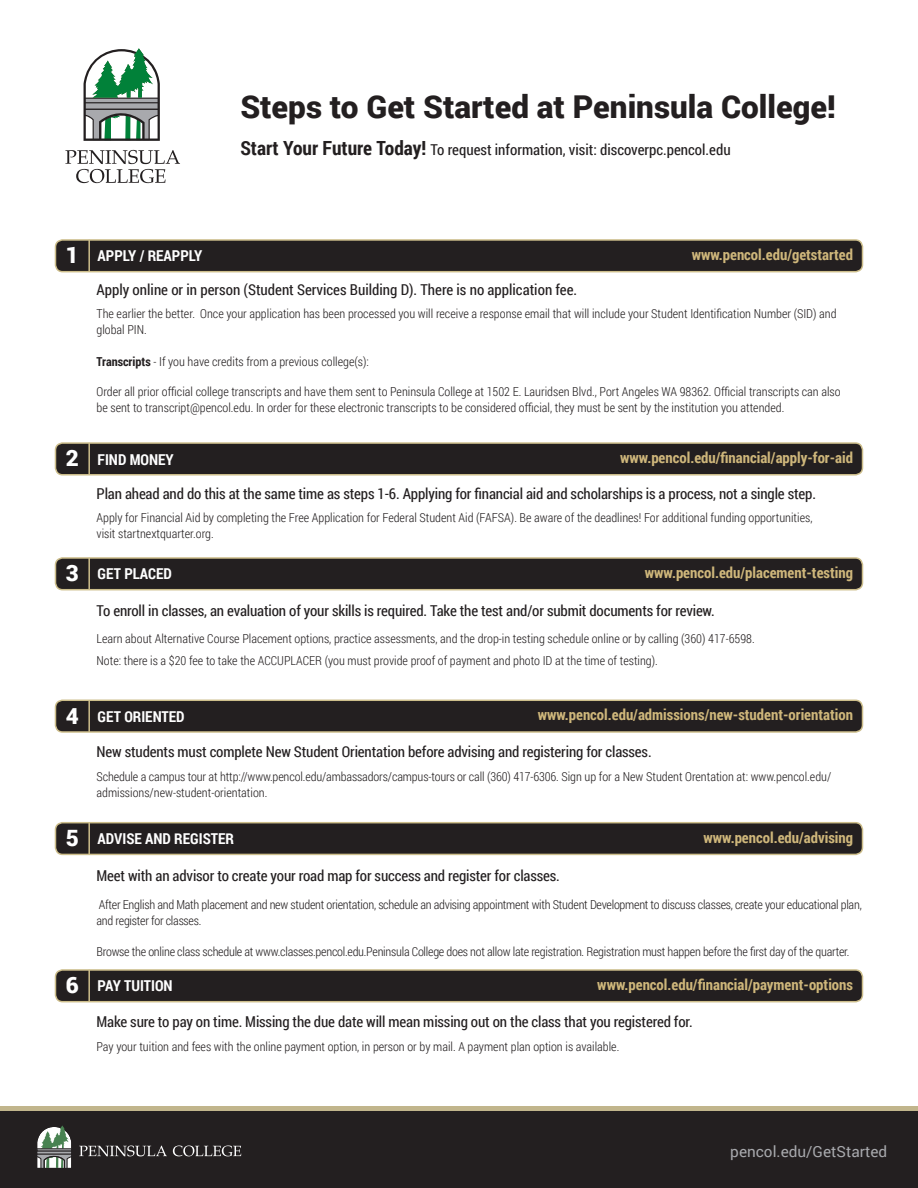
<style>
.page{position:relative;width:918px;height:1188px;background:#fff}
.page>*{position:absolute;margin:0;border:0;box-sizing:border-box;transform-origin:0 0}
.t1{font:900 31.5px "Roboto";color:#231f20}
.t2{font:900 22.5px "Roboto";color:#fff}
.t3{font:15.3px "Roboto";color:#a8a9ad}
.t4{font:15px "Roboto Condensed";letter-spacing:-.01em;color:#231f20}
.t5{font:700 15px "Roboto Condensed";color:#cfb77b}
.t6{font:700 15px "Roboto Condensed";color:#fff}
.t7{font:300 12.3px/15.8px "Roboto Condensed";color:#231f20}
.t8{font:300 12.3px/15.8px "Roboto Condensed";letter-spacing:-.02em;color:#231f20}
.s1{font-weight:700;font-size:19.5px}
.s2{font-weight:700}
</style>
<div class="page">
<div style="left:0;top:1110px;width:918px;height:78px;background:#231f20"></div>
<div style="left:0;top:1106px;width:918px;height:5px;background:#c1b58c"></div>
<svg style="left:79px;top:1146px;width:88px;height:10px"></svg>
<svg style="left:173px;top:1146px;width:68px;height:10px"></svg>
<svg style="left:37px;top:1125px;width:35px;height:43px"></svg>
<div style="left:37px;top:1149px;width:35px;height:2px;border:1px solid #231f20"></div>
<div style="left:56px;top:240px;width:807px;height:32px;background:#231f20;border-radius:7px"></div>
<div style="left:55px;top:239px;width:808px;height:33px;border:2px solid #cdbe8b;border-radius:7px"></div>
<div style="left:56px;top:443px;width:807px;height:32px;background:#231f20;border-radius:7px"></div>
<div style="left:55px;top:442px;width:808px;height:34px;border:2px solid #cdbe8b;border-radius:7px"></div>
<div style="left:56px;top:558px;width:807px;height:32px;background:#231f20;border-radius:7px"></div>
<div style="left:55px;top:557px;width:808px;height:33px;border:2px solid #cdbe8b;border-radius:7px"></div>
<div style="left:56px;top:700px;width:807px;height:32px;background:#231f20;border-radius:7px"></div>
<div style="left:55px;top:700px;width:808px;height:33px;border:2px solid #cdbe8b;border-radius:7px"></div>
<div style="left:56px;top:823px;width:807px;height:31px;background:#231f20;border-radius:7px"></div>
<div style="left:55px;top:822px;width:808px;height:33px;border:2px solid #cdbe8b;border-radius:7px"></div>
<div style="left:56px;top:970px;width:807px;height:32px;background:#231f20;border-radius:7px"></div>
<div style="left:55px;top:969px;width:808px;height:33px;border:2px solid #cdbe8b;border-radius:7px"></div>
<hr style="left:88px;top:240px;width:2px;height:31px;background:#cdbe8b">
<hr style="left:88px;top:443px;width:2px;height:32px;background:#cdbe8b">
<hr style="left:88px;top:558px;width:2px;height:32px;background:#cdbe8b">
<hr style="left:88px;top:700px;width:2px;height:32px;background:#cdbe8b">
<hr style="left:88px;top:822px;width:2px;height:32px;background:#cdbe8b">
<hr style="left:88px;top:970px;width:2px;height:31px;background:#cdbe8b">
<svg style="left:84px;top:48px;width:76px;height:93px"></svg>
<svg style="left:65px;top:150px;width:115px;height:34px"></svg>
<p class="t1" style="left:240px;top:84px;width:597px">Steps to Get Started at Peninsula College!</p>
<p class="t4" style="left:240px;top:139px;width:492px"><span class="s1">Start Your Future Today!</span> To request information, visit: discoverpc.pencol.edu</p>
<p class="t2" style="left:66px;top:239px;width:15px">1</p>
<p class="t6" style="left:98px;top:246px;width:106px">APPLY / REAPPLY</p>
<p class="t5" style="left:692px;top:244px;width:163px">www.pencol.edu/getstarted</p>
<p class="t4" style="left:97px;top:279px;width:482px">Apply online or in person (Student Services Building D). There is no application fee.</p>
<p class="t7" style="left:97px;top:306px;width:742px">The earlier the better. Once your application has been processed you will receive a response email that will include your Student Identification Number (SID) and global PIN.</p>
<p class="t7" style="left:97px;top:353px;width:274px"><span class="s2">Transcripts</span> - If you have credits from a previous college(s):</p>
<p class="t7" style="left:97px;top:384px;width:746px">Order all prior official college transcripts and have them sent to Peninsula College at 1502 E. Lauridsen Blvd., Port Angeles WA 98362. Official transcripts can also be sent to transcript@pencol.edu. In order for these electronic transcripts to be considered official, they must be sent by the institution you attended.</p>
<p class="t2" style="left:66px;top:442px;width:15px">2</p>
<p class="t6" style="left:98px;top:449px;width:78px">FIND MONEY</p>
<p class="t5" style="left:620px;top:447px;width:234px">www.pencol.edu/financial/apply-for-aid</p>
<p class="t4" style="left:97px;top:483px;width:721px">Plan ahead and do this at the same time as steps 1-6. Applying for financial aid and scholarships is a process, not a single step.</p>
<p class="t7" style="left:97px;top:510px;width:717px">Apply for Financial Aid by completing the Free Application for Federal Student Aid (FAFSA). Be aware of the deadlines! For additional funding opportunities, visit startnextquarter.org.</p>
<p class="t2" style="left:66px;top:557px;width:15px">3</p>
<p class="t6" style="left:98px;top:564px;width:76px">GET PLACED</p>
<p class="t5" style="left:645px;top:562px;width:210px">www.pencol.edu/placement-testing</p>
<p class="t4" style="left:97px;top:601px;width:620px">To enroll in classes, an evaluation of your skills is required. Take the test and/or submit documents for review.</p>
<p class="t7" style="left:97px;top:630px;width:660px">Learn about Alternative Course Placement options, practice assessments, and the drop-in testing schedule online or by calling (360) 417-6598.</p>
<p class="t7" style="left:97px;top:652px;width:563px">Note: there is a $20 fee to take the ACCUPLACER (you must provide proof of payment and photo ID at the time of testing).</p>
<p class="t2" style="left:66px;top:700px;width:15px">4</p>
<p class="t6" style="left:98px;top:706px;width:89px">GET ORIENTED</p>
<p class="t5" style="left:538px;top:704px;width:317px">www.pencol.edu/admissions/new-student-orientation</p>
<p class="t4" style="left:97px;top:741px;width:557px">New students must complete New Student Orientation before advising and registering for classes.</p>
<p class="t7" style="left:97px;top:769px;width:736px">Schedule a campus tour at http://www.pencol.edu/ambassadors/campus-tours or call (360) 417-6306. Sign up for a New Student Orentation at: www.pencol.edu/ admissions/new-student-orientation.</p>
<p class="t2" style="left:66px;top:822px;width:15px">5</p>
<p class="t6" style="left:98px;top:828px;width:138px">ADVISE AND REGISTER</p>
<p class="t5" style="left:704px;top:827px;width:151px">www.pencol.edu/advising</p>
<p class="t4" style="left:97px;top:865px;width:465px">Meet with an advisor to create your road map for success and register for classes.</p>
<p class="t8" style="left:97px;top:897px;width:767px">After English and Math placement and new student orientation, schedule an advising appointment with Student Development to discuss classes, create your educational plan, and register for classes.</p>
<p class="t8" style="left:97px;top:944px;width:754px">Browse the online class schedule at www.classes.pencol.edu.Peninsula College does not allow late registration. Registration must happen before the first day of the quarter.</p>
<p class="t2" style="left:66px;top:969px;width:15px">6</p>
<p class="t6" style="left:98px;top:976px;width:77px">PAY TUITION</p>
<p class="t5" style="left:597px;top:974px;width:257px">www.pencol.edu/financial/payment-options</p>
<p class="t4" style="left:97px;top:1011px;width:598px">Make sure to pay on time. Missing the due date will mean missing out on the class that you registered for.</p>
<p class="t7" style="left:97px;top:1038px;width:524px">Pay your tuition and fees with the online payment option, in person or by mail. A payment plan option is available.</p>
<p class="t3" style="left:730px;top:1141px;width:159px">pencol.edu/GetStarted</p>
</div>
